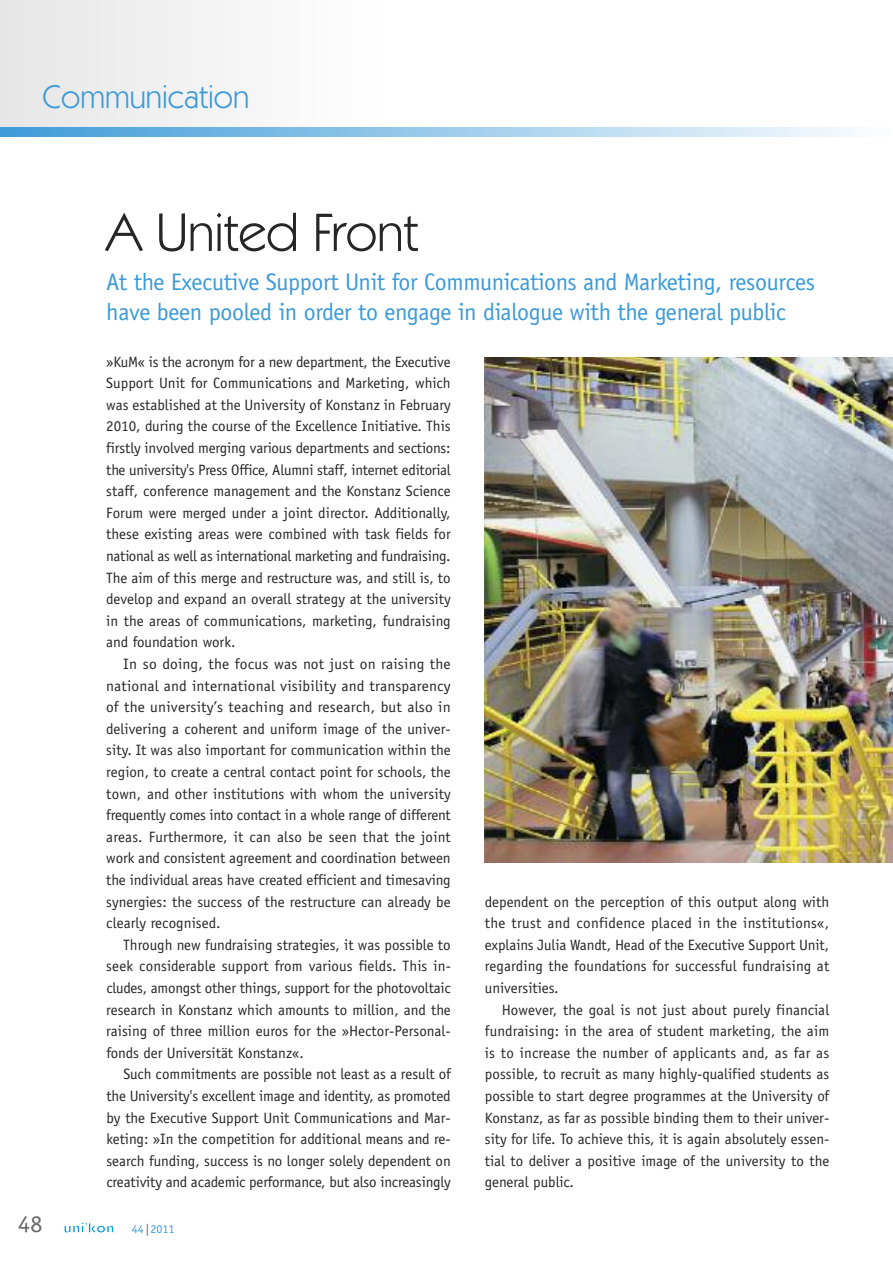
<style>
.page{position:relative;width:893px;height:1263px;background:#fff}
.page>*{position:absolute;margin:0;border:0;box-sizing:border-box;transform-origin:0 0}
.t1{font:54px "Kabel IT Cby BT";color:#272627}
.t2{font:33px "Kabel IT Cby BT";color:#3c9ad8}
.t3{font:24px/30px "Officina Sans";letter-spacing:-.015em;color:#3c9ad8}
.t4{font:24px "Officina Sans";color:#686768}
.t5{font:15px/21.6px "Officina Sans";color:#272627;text-align:justify}
.t6{font:12px "Officina Sans";color:#3c9ad8}
.s1{font-family:"Kabel IT Cby BT";font-weight:500;color:#686768}
</style>
<div class="page">
<div style="left:0;top:0;width:383px;height:132px;background:#f2f2f2"></div>
<svg style="left:0;top:128px;width:854px;height:8px;background:#99caea"></svg>
<svg style="left:64px;top:1222px;width:50px;height:11px"></svg>
<img style="left:485px;top:357px;width:408px;height:505px">
<h2 class="t2" style="left:43px;top:86px;width:208px">Communication</h2>
<h1 class="t1" style="left:106px;top:214px;width:313px">A United Front</h1>
<h3 class="t3" style="left:106px;top:268px;width:710px">At the Executive Support Unit for Communications and Marketing, resources have been pooled in order to engage in dialogue with the general public</h3>
<p class="t5" style="left:106px;top:352px;width:346px">»KuM« is the acronym for a new department, the Executive Support Unit for Communications and Marketing, which was established at the University of Konstanz in February 2010, during the course of the Excellence Initiative. This firstly involved merging various departments and sections: the university's Press Office, Alumni staff, internet editorial staff, conference management and the Konstanz Science Forum were merged under a joint director. Additionally, these existing areas were combined with task fields for national as well as international marketing and fundraising.<br>The aim of this merge and restructure was, and still is, to develop and expand an overall strategy at the university in the areas of communications, marketing, fundraising and foundation work.</p>
<p class="t5" style="left:106px;top:654px;width:346px;text-indent:17px">In so doing, the focus was not just on raising the national and international visibility and transparency of the university’s teaching and research, but also in delivering a coherent and uniform image of the univer&shy;sity. It was also important for communication within the region, to create a central contact point for schools, the town, and other institutions with whom the university frequently comes into contact in a whole range of different areas. Furthermore, it can also be seen that the joint work and consistent agreement and coordination between the individual areas have created efficient and timesaving synergies: the success of the restructure can already be clearly recognised.</p>
<p class="t5" style="left:106px;top:935px;width:346px;text-indent:17px">Through new fundraising strategies, it was possible to seek considerable support from various fields. This in&shy;cludes, amongst other things, support for the photovoltaic research in Konstanz which amounts to million, and the raising of three million euros for the »Hector-Personal&shy;fonds der Universität Konstanz«.</p>
<p class="t5" style="left:106px;top:1065px;width:346px;text-indent:17px">Such commitments are possible not least as a result of the University's excellent image and identity, as promoted by the Executive Support Unit Communications and Mar&shy;keting: »In the competition for additional means and re&shy;search funding, success is no longer solely dependent on creativity and academic performance, but also increasingly</p>
<h3 class="t4" style="left:18px;top:1215px;width:26px">48</h3>
<p class="t6" style="left:132px;top:1224px;width:44px">44<span class="s1">|</span>2011</p>
<p class="t5" style="left:485px;top:892px;width:346px">dependent on the perception of this output along with the trust and confidence placed in the institutions«, explains Julia Wandt, Head of the Executive Support Unit, regarding the foundations for successful fundraising at universities.</p>
<p class="t5" style="left:485px;top:1000px;width:346px;text-indent:17px">However, the goal is not just about purely financial fundraising: in the area of student marketing, the aim is to increase the number of applicants and, as far as possible, to recruit as many highly-qualified students as possible to start degree programmes at the University of Konstanz, as far as possible binding them to their univer&shy;sity for life. To achieve this, it is again absolutely essen&shy;tial to deliver a positive image of the university to the general public.</p>
</div>
